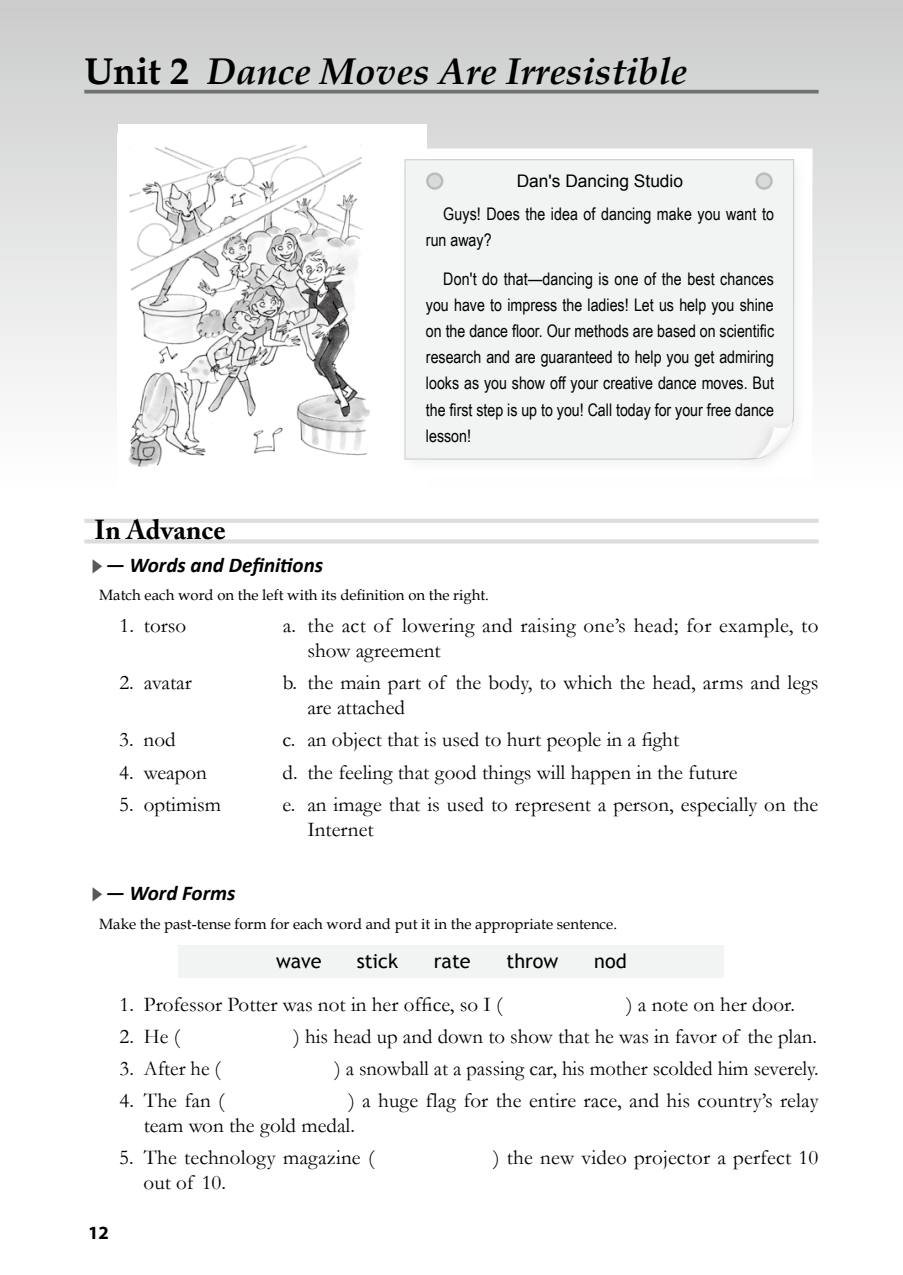
<style>
.page{position:relative;width:903px;height:1275px;background:#fff}
.page>*{position:absolute;margin:0;border:0;box-sizing:border-box;transform-origin:0 0}
.t1{font:italic 700 37.27px "Book Antiqua";color:#000}
.t2{font:700 27.3px "Adobe Caslon Pro";color:#000}
.t3{font:21px/24.8px "Garamond";color:#000}
.t4{font:italic 700 21px "Calibri";color:#000}
.t5{font:19.78px "Trebuchet MS";color:#000}
.t6{font:700 18.72px "Myriad Pro";color:#000}
.t7{font:17.32px/26.1px "Arial Narrow";color:#000}
.t8{font:17.32px "Arial";color:#000}
.t9{font:14.88px "Book Antiqua";color:#000}
.s1{font-style:normal}
.s2{font-family:"Koz Min Pro";font-weight:400;font-style:normal;font-size:14.88px;color:#595757}
</style>
<div class="page">
<hr style="left:84px;top:519px;width:735px;height:4px;background:#dcdddd">
<svg style="left:84px;top:539px;width:735px;height:4px;fill:#dcdddd"></svg>
<div style="left:179px;top:945px;width:545px;height:32px;background:#f2f3f3"></div>
<div style="left:0;top:0;width:903px;height:504px;background:linear-gradient(to bottom,#cccdcd,#fff)"></div>
<svg style="left:84px;top:90px;width:735px;height:4px;fill:#727171"></svg>
<div style="left:118px;top:124px;width:308px;height:377px;background:#fff"></div>
<img style="left:128px;top:145px;width:242px;height:322px">
<img style="left:426px;top:149px;width:386px;height:32px">
<img style="left:780px;top:181px;width:32px;height:298px">
<img style="left:426px;top:460px;width:354px;height:19px">
<div style="left:404px;top:159px;width:390px;height:301px;background:#f2f3f3"></div>
<img style="left:740px;top:411px;width:60px;height:61px">
<img style="left:740px;top:411px;width:54px;height:49px">
<svg style="left:755px;top:422px;width:38px;height:37px"></svg>
<svg style="left:427px;top:174px;width:15px;height:15px"></svg>
<div style="left:426px;top:172px;width:17px;height:18px;border:2px solid #3e3a39;border-radius:50%"></div>
<svg style="left:756px;top:174px;width:15px;height:15px"></svg>
<div style="left:755px;top:172px;width:18px;height:18px;border:2px solid #3e3a39;border-radius:50%"></div>
<h1 class="t1" style="left:84px;top:45px;width:604px"><span class="s1">Unit 2</span> Dance Moves Are Irresistible</h1>
<p class="t8" style="left:517px;top:170px;width:168px">Dan's Dancing Studio</p>
<p class="t7" style="left:426px;top:200px;width:350px;text-indent:17px">Guys! Does the idea of dancing make you want to run away?</p>
<p class="t7" style="left:426px;top:265px;width:350px;text-align:justify;text-indent:17px">Don't do that—dancing is one of the best chances you have to impress the ladies! Let us help you shine on the dance floor. Our methods are based on scientific research and are guaranteed to help you get admiring looks as you show off your creative dance moves. But the first step is up to you! Call today for your free dance lesson!</p>
<p class="t2" style="left:94px;top:514px;width:133px">In Advance</p>
<p class="t4" style="left:89px;top:551px;width:235px"><span class="s2">▶</span>― Words and Definitions</p>
<p class="t9" style="left:99px;top:585px;width:391px">Match each word on the left with its definition on the right.</p>
<p class="t3" style="left:119px;top:613px;width:68px">1. torso</p>
<p class="t3" style="left:307px;top:613px;width:512px;text-indent:-25px">a. the act of lowering and raising one’s head; for example, to show agreement</p>
<p class="t3" style="left:119px;top:670px;width:74px">2. avatar</p>
<p class="t3" style="left:307px;top:670px;width:512px;text-indent:-25px">b. the main part of the body, to which the head, arms and legs are attached</p>
<p class="t3" style="left:119px;top:727px;width:58px">3. nod</p>
<p class="t3" style="left:283px;top:727px;width:398px">c. an object that is used to hurt people in a fight</p>
<p class="t3" style="left:119px;top:759px;width:89px">4. weapon</p>
<p class="t3" style="left:283px;top:759px;width:457px">d. the feeling that good things will happen in the future</p>
<p class="t3" style="left:119px;top:791px;width:103px">5. optimism</p>
<p class="t3" style="left:307px;top:791px;width:512px;text-indent:-25px">e. an image that is used to represent a person, especially on the<br>Internet</p>
<p class="t4" style="left:89px;top:880px;width:148px"><span class="s2">▶</span>― Word Forms</p>
<p class="t9" style="left:99px;top:913px;width:519px">Make the past-tense form for each word and put it in the appropriate sentence.</p>
<p class="t5" style="left:276px;top:950px;width:47px">wave</p>
<p class="t5" style="left:357px;top:950px;width:43px">stick</p>
<p class="t5" style="left:434px;top:950px;width:38px">rate</p>
<p class="t5" style="left:506px;top:950px;width:53px">throw</p>
<p class="t5" style="left:594px;top:950px;width:34px">nod</p>
<p class="t3" style="left:119px;top:991px;width:384px">1. Professor Potter was not in her office, so I (</p>
<p class="t3" style="left:626px;top:991px;width:170px">) a note on her door.</p>
<p class="t3" style="left:119px;top:1023px;width:62px">2. He (</p>
<p class="t3" style="left:294px;top:1023px;width:525px">) his head up and down to show that he was in favor of the plan.</p>
<p class="t3" style="left:119px;top:1055px;width:103px">3. After he (</p>
<p class="t3" style="left:335px;top:1055px;width:485px">) a snowball at a passing car, his mother scolded him severely.</p>
<p class="t3" style="left:119px;top:1088px;width:106px">4. The fan (</p>
<p class="t3" style="left:144px;top:1088px;width:676px;text-indent:205px">) a huge flag for the entire race, and his country’s relay team won the gold medal.</p>
<p class="t3" style="left:119px;top:1145px;width:256px">5. The technology magazine (</p>
<p class="t3" style="left:493px;top:1145px;width:326px">) the new video projector a perfect 10</p>
<p class="t3" style="left:144px;top:1170px;width:84px">out of 10.</p>
<p class="t6" style="left:88px;top:1220px;width:22px">12</p>
</div>
